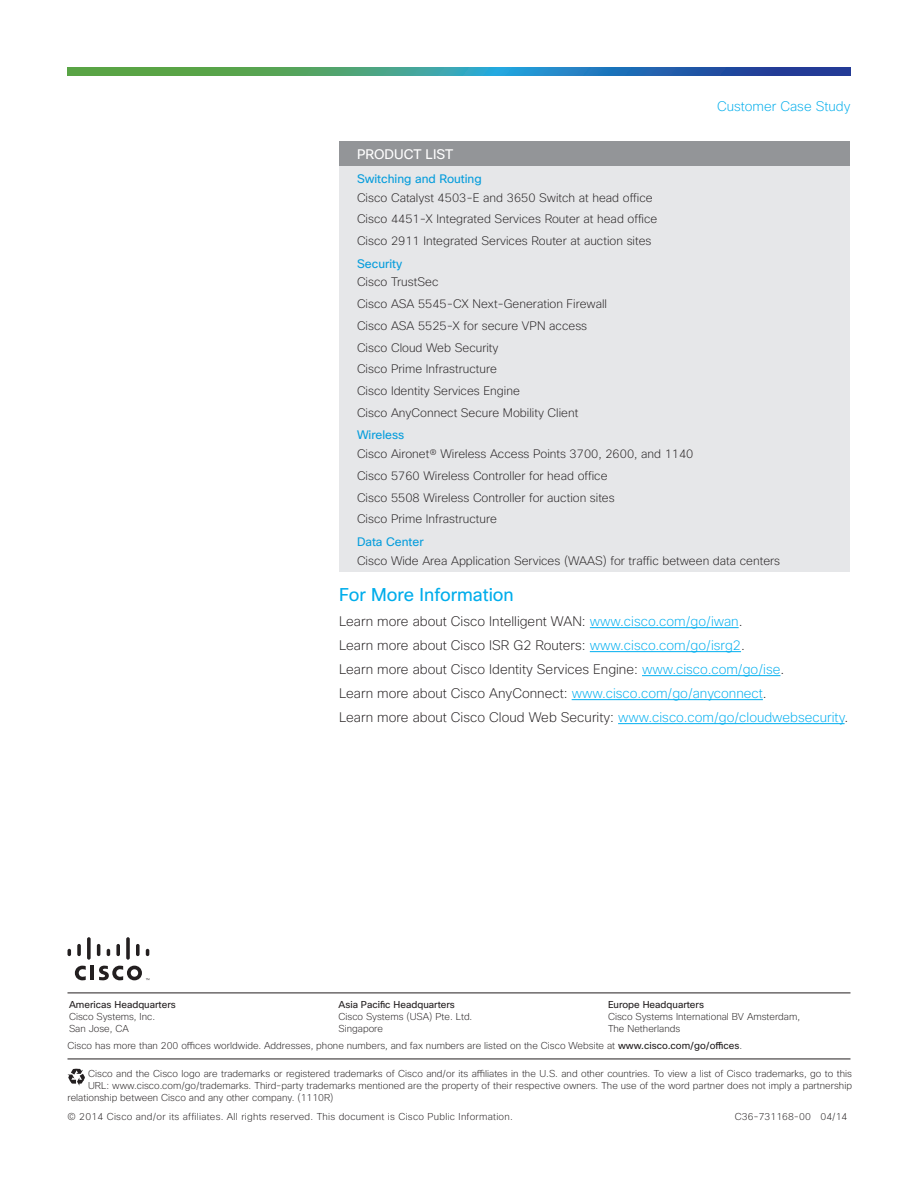
<style>
.page{position:relative;width:918px;height:1188px;background:#fff}
.page>*{position:absolute;margin:0;border:0;box-sizing:border-box;transform-origin:0 0}
.Subhead_1{font:18px "Cisco Sans";color:#00adeb}
.Body_1{font:200 13.5px "Cisco Sans";color:#231f20}
.Page_head_2{font:200 13.5px "Cisco Sans";color:#00adeb}
.Table_Highlight_head{font:13.5px "Cisco Sans";color:#fff}
.Table_Highlight_body{font:200 12px "Cisco Sans";color:#231f20}
.Table_A-B_head{font:12px "Cisco Sans";color:#069ddc}
.t1{font:200 9.75px/12px "Cisco Sans";color:#231f20}
.t2{font:200 9.75px "Cisco Sans";letter-spacing:.025em;color:#231f20}
.t3{font:9.75px "Cisco Sans";color:#231f20}
.s1{color:#00aeef}
.s2{font-weight:400}
</style>
<div class="page">
<hr style="left:590px;top:627px;width:149px;height:1px;background:#00aeef">
<hr style="left:590px;top:651px;width:151px;height:1px;background:#00aeef">
<hr style="left:642px;top:675px;width:138px;height:1px;background:#00aeef">
<hr style="left:572px;top:699px;width:191px;height:1px;background:#00aeef">
<hr style="left:618px;top:723px;width:227px;height:1px;background:#00aeef">
<div style="left:339px;top:141px;width:510px;height:26px;background:#939598"></div>
<div style="left:339px;top:167px;width:510px;height:405px;background:#e6e7e9"></div>
<svg style="left:68px;top:68px;width:782px;height:8px;background:#3a868a"></svg>
<hr style="left:68px;top:993px;width:782px;height:1px;background:#231f20">
<hr style="left:68px;top:1059px;width:782px;height:1px;background:#231f20">
<svg style="left:68px;top:1069px;width:17px;height:17px"></svg>
<hr style="left:91px;top:966px;width:3px;height:14px;background:#231f20">
<svg style="left:75px;top:966px;width:11px;height:14px"></svg>
<svg style="left:68px;top:949px;width:3px;height:7px"></svg>
<svg style="left:77px;top:944px;width:4px;height:12px"></svg>
<svg style="left:87px;top:937px;width:4px;height:23px"></svg>
<svg style="left:97px;top:944px;width:3px;height:12px"></svg>
<svg style="left:107px;top:949px;width:3px;height:7px"></svg>
<svg style="left:116px;top:944px;width:4px;height:12px"></svg>
<svg style="left:126px;top:937px;width:4px;height:23px"></svg>
<svg style="left:136px;top:944px;width:4px;height:12px"></svg>
<svg style="left:146px;top:949px;width:3px;height:7px"></svg>
<svg style="left:99px;top:966px;width:50px;height:14px"></svg>
<p class="Page_head_2" style="left:717px;top:98px;width:135px">Customer Case Study</p>
<p class="t3" style="left:69px;top:998px;width:108px">Americas Headquarters</p>
<p class="t1" style="left:69px;top:1010px;width:88px">Cisco Systems, Inc.<br>San Jose, CA</p>
<p class="Table_Highlight_head" style="left:357px;top:146px;width:98px">PRODUCT LIST</p>
<p class="Table_A-B_head" style="left:357px;top:171px;width:126px">Switching and Routing</p>
<p class="Table_Highlight_body" style="left:357px;top:190px;width:297px">Cisco Catalyst 4503-E and 3650 Switch at head office</p>
<p class="Table_Highlight_body" style="left:357px;top:212px;width:302px">Cisco 4451-X Integrated Services Router at head office</p>
<p class="Table_Highlight_body" style="left:357px;top:233px;width:296px">Cisco 2911 Integrated Services Router at auction sites</p>
<p class="Table_A-B_head" style="left:357px;top:256px;width:47px">Security</p>
<p class="Table_Highlight_body" style="left:357px;top:275px;width:83px">Cisco TrustSec</p>
<p class="Table_Highlight_body" style="left:357px;top:296px;width:252px">Cisco ASA 5545-CX Next-Generation Firewall</p>
<p class="Table_Highlight_body" style="left:357px;top:318px;width:232px">Cisco ASA 5525-X for secure VPN access</p>
<p class="Table_Highlight_body" style="left:357px;top:340px;width:143px">Cisco Cloud Web Security</p>
<p class="Table_Highlight_body" style="left:357px;top:362px;width:141px">Cisco Prime Infrastructure</p>
<p class="Table_Highlight_body" style="left:357px;top:383px;width:164px">Cisco Identity Services Engine</p>
<p class="Table_Highlight_body" style="left:357px;top:405px;width:223px">Cisco AnyConnect Secure Mobility Client</p>
<p class="Table_A-B_head" style="left:357px;top:428px;width:49px">Wireless</p>
<p class="Table_Highlight_body" style="left:357px;top:446px;width:338px">Cisco Aironet® Wireless Access Points 3700, 2600, and 1140</p>
<p class="Table_Highlight_body" style="left:357px;top:468px;width:252px">Cisco 5760 Wireless Controller for head office</p>
<p class="Table_Highlight_body" style="left:357px;top:490px;width:259px">Cisco 5508 Wireless Controller for auction sites</p>
<p class="Table_Highlight_body" style="left:357px;top:512px;width:141px">Cisco Prime Infrastructure</p>
<p class="Table_A-B_head" style="left:357px;top:534px;width:68px">Data Center</p>
<p class="Table_Highlight_body" style="left:357px;top:553px;width:425px">Cisco Wide Area Application Services (WAAS) for traffic between data centers</p>
<p class="Subhead_1" style="left:339px;top:583px;width:176px">For More Information</p>
<p class="Body_1" style="left:339px;top:613px;width:405px">Learn more about Cisco Intelligent WAN: <span class="s1">www.cisco.com/go/iwan</span>.</p>
<p class="Body_1" style="left:339px;top:637px;width:407px">Learn more about Cisco ISR G2 Routers: <span class="s1">www.cisco.com/go/isrg2</span>.</p>
<p class="Body_1" style="left:339px;top:661px;width:447px">Learn more about Cisco Identity Services Engine: <span class="s1">www.cisco.com/go/ise</span>.</p>
<p class="Body_1" style="left:339px;top:685px;width:429px">Learn more about Cisco AnyConnect: <span class="s1">www.cisco.com/go/anyconnect</span>.</p>
<p class="Body_1" style="left:339px;top:709px;width:511px">Learn more about Cisco Cloud Web Security: <span class="s1">www.cisco.com/go/cloudwebsecurity</span>.</p>
<p class="t3" style="left:339px;top:998px;width:118px">Asia Pacific Headquarters</p>
<p class="t1" style="left:339px;top:1010px;width:135px">Cisco Systems (USA) Pte. Ltd.<br>Singapore</p>
<p class="t1" style="left:608px;top:998px;width:194px"><span class="s2">Europe Headquarters<br></span>Cisco Systems International BV Amsterdam,<br>The Netherlands</p>
<p class="t1" style="left:68px;top:1039px;width:676px">Cisco has more than 200 offices worldwide. Addresses, phone numbers, and fax numbers are listed on the Cisco Website at <span class="s2">www.cisco.com/go/offices</span>.</p>
<p class="t1" style="left:88px;top:1067px;width:765px">Cisco and the Cisco logo are trademarks or registered trademarks of Cisco and/or its affiliates in the U.S. and other countries. To view a list of Cisco trademarks, go to this</p>
<p class="t1" style="left:88px;top:1079px;width:765px">URL: www.cisco.com/go/trademarks. Third-party trademarks mentioned are the property of their respective owners. The use of the word partner does not imply a partnership</p>
<p class="t1" style="left:68px;top:1091px;width:268px">relationship between Cisco and any other company. (1110R)</p>
<p class="t2" style="left:68px;top:1110px;width:447px">© 2014 Cisco and/or its affiliates. All rights reserved. This document is Cisco Public Information.</p>
<p class="t1" style="left:735px;top:1111px;width:114px">C36-731168-00 04/14</p>
</div>
